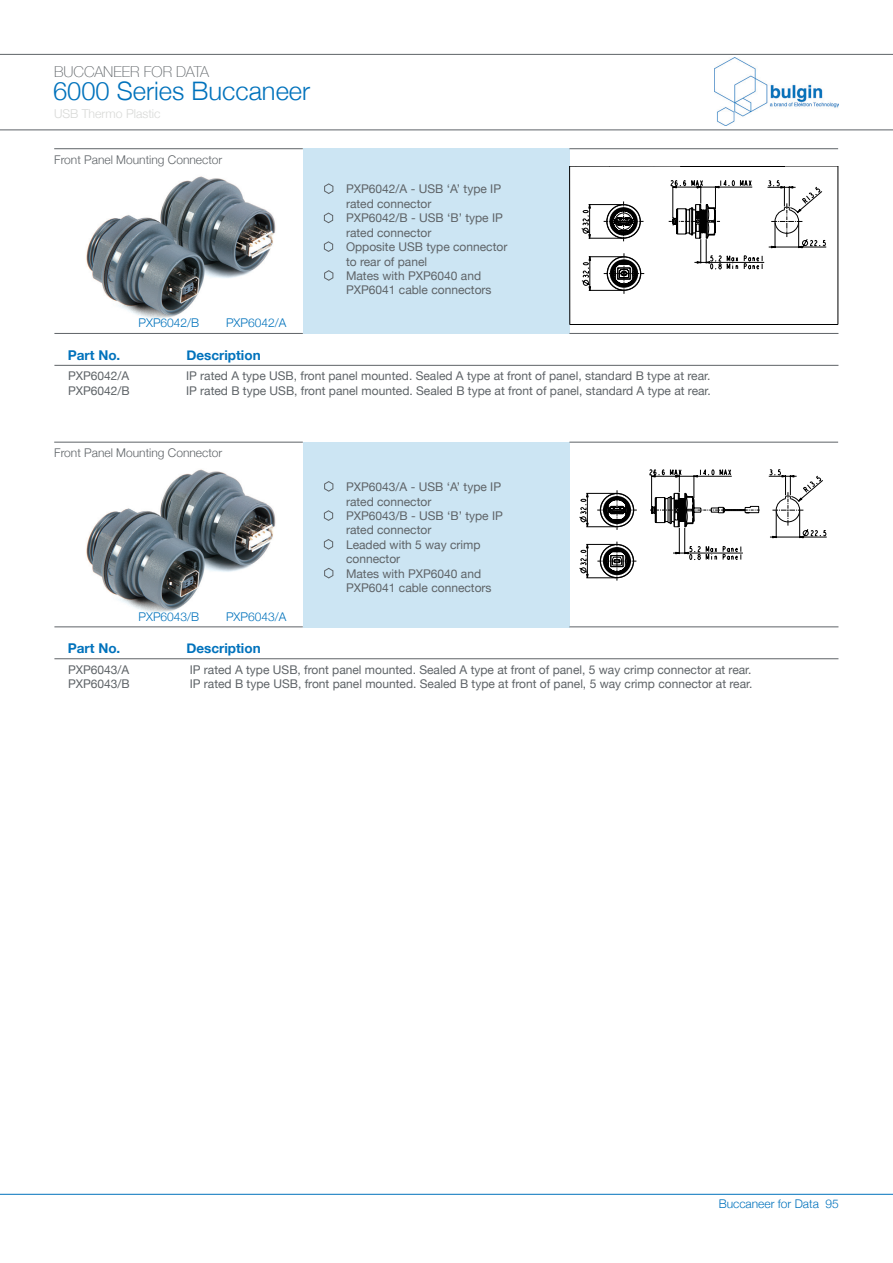
<style>
.page{position:relative;width:893px;height:1263px;background:#fff}
.page>*{position:absolute;margin:0;border:0;box-sizing:border-box;transform-origin:0 0}
.t1{font:300 25.5px "Helvetica Neue";color:#0072bc}
.t2{font:100 15px "Helvetica Neue";color:#5e6367}
.t3{font:700 13.5px "Helvetica Neue";color:#0072bc}
.t4{font:300 12.3px "Helvetica Neue";color:#d8d9d7}
.t5{font:12px "Helvetica Neue";color:#5e6367}
.t6{font:300 12px "Helvetica Neue";color:#5e6367}
.t7{font:300 12px "Helvetica Neue";color:#0072bc}
</style>
<div class="page">
<img style="left:715px;top:57px;width:123px;height:69px">
<img style="left:54px;top:149px;width:249px;height:170px">
<img style="left:86px;top:469px;width:190px;height:144px">
<div style="left:303px;top:148px;width:266px;height:186px;background:#cce5f3"></div>
<div style="left:303px;top:442px;width:266px;height:185px;background:#cce5f3"></div>
<hr style="left:0;top:54px;width:893px;height:1px;background:#5e6367">
<hr style="left:0;top:129px;width:893px;height:1px;background:#5e6367">
<hr style="left:569px;top:148px;width:269px;height:1px;background:#5e6367">
<hr style="left:569px;top:442px;width:269px;height:1px;background:#5e6367">
<hr style="left:54px;top:333px;width:249px;height:1px;background:#5e6367">
<hr style="left:54px;top:365px;width:784px;height:1px;background:#5e6367">
<hr style="left:54px;top:658px;width:784px;height:1px;background:#5e6367">
<hr style="left:54px;top:626px;width:249px;height:1px;background:#5e6367">
<hr style="left:569px;top:333px;width:269px;height:1px;background:#5e6367">
<hr style="left:569px;top:626px;width:269px;height:1px;background:#5e6367">
<svg style="left:324px;top:183px;width:10px;height:11px"></svg>
<svg style="left:324px;top:481px;width:10px;height:11px"></svg>
<svg style="left:324px;top:212px;width:10px;height:12px"></svg>
<svg style="left:324px;top:510px;width:10px;height:11px"></svg>
<svg style="left:324px;top:270px;width:10px;height:11px"></svg>
<svg style="left:324px;top:567px;width:10px;height:12px"></svg>
<svg style="left:324px;top:241px;width:10px;height:11px"></svg>
<svg style="left:324px;top:539px;width:10px;height:11px"></svg>
<hr style="left:54px;top:148px;width:249px;height:1px;background:#5e6367">
<hr style="left:54px;top:442px;width:249px;height:1px;background:#5e6367">
<svg style="left:569px;top:166px;width:269px;height:159px"></svg>
<svg style="left:579px;top:469px;width:248px;height:112px"></svg>
<hr style="left:0;top:1194px;width:893px;height:1px;background:#0072bc">
<p class="t2" style="left:54px;top:60px;width:157px">BUCCANEER FOR DATA</p>
<p class="t1" style="left:53px;top:71px;width:259px">6000 Series Buccaneer</p>
<p class="t4" style="left:54px;top:104px;width:108px">USB Thermo Plastic</p>
<p class="t6" style="left:54px;top:150px;width:170px">Front Panel Mounting Connector</p>
<p class="t3" style="left:68px;top:345px;width:54px">Part No.</p>
<p class="t7" style="left:139px;top:313px;width:62px">PXP6042/B</p>
<p class="t7" style="left:226px;top:313px;width:62px">PXP6042/A</p>
<p class="t3" style="left:186px;top:345px;width:76px">Description</p>
<p class="t5" style="left:346px;top:181px;width:157px">PXP6042/A - USB ‘A’ type IP</p>
<p class="t5" style="left:346px;top:195px;width:87px">rated connector</p>
<p class="t5" style="left:346px;top:209px;width:158px">PXP6042/B - USB ‘B’ type IP</p>
<p class="t5" style="left:346px;top:224px;width:87px">rated connector</p>
<p class="t5" style="left:346px;top:238px;width:163px">Opposite USB type connector</p>
<p class="t5" style="left:346px;top:253px;width:83px">to rear of panel</p>
<p class="t5" style="left:346px;top:267px;width:137px">Mates with PXP6040 and</p>
<p class="t5" style="left:346px;top:281px;width:147px">PXP6041 cable connectors</p>
<p class="t5" style="left:68px;top:367px;width:63px">PXP6042/A</p>
<p class="t5" style="left:68px;top:382px;width:63px">PXP6042/B</p>
<p class="t5" style="left:186px;top:367px;width:526px">IP rated A type USB, front panel mounted. Sealed A type at front of panel, standard B type at rear.</p>
<p class="t5" style="left:186px;top:382px;width:526px">IP rated B type USB, front panel mounted. Sealed B type at front of panel, standard A type at rear.</p>
<p class="t6" style="left:54px;top:443px;width:170px">Front Panel Mounting Connector</p>
<p class="t3" style="left:68px;top:638px;width:54px">Part No.</p>
<p class="t7" style="left:139px;top:607px;width:62px">PXP6043/B</p>
<p class="t7" style="left:226px;top:607px;width:62px">PXP6043/A</p>
<p class="t3" style="left:186px;top:638px;width:76px">Description</p>
<p class="t5" style="left:346px;top:478px;width:157px">PXP6043/A - USB ‘A’ type IP</p>
<p class="t5" style="left:346px;top:493px;width:87px">rated connector</p>
<p class="t5" style="left:346px;top:507px;width:158px">PXP6043/B - USB ‘B’ type IP</p>
<p class="t5" style="left:346px;top:521px;width:87px">rated connector</p>
<p class="t5" style="left:346px;top:536px;width:136px">Leaded with 5 way crimp</p>
<p class="t5" style="left:346px;top:550px;width:56px">connector</p>
<p class="t5" style="left:346px;top:565px;width:137px">Mates with PXP6040 and</p>
<p class="t5" style="left:346px;top:579px;width:147px">PXP6041 cable connectors</p>
<p class="t5" style="left:68px;top:661px;width:63px">PXP6043/A</p>
<p class="t5" style="left:68px;top:675px;width:63px">PXP6043/B</p>
<p class="t5" style="left:190px;top:661px;width:563px">IP rated A type USB, front panel mounted. Sealed A type at front of panel, 5 way crimp connector at rear.</p>
<p class="t5" style="left:190px;top:675px;width:564px">IP rated B type USB, front panel mounted. Sealed B type at front of panel, 5 way crimp connector at rear.</p>
<p class="t7" style="left:719px;top:1194px;width:122px">Buccaneer for Data 95</p>
</div>
